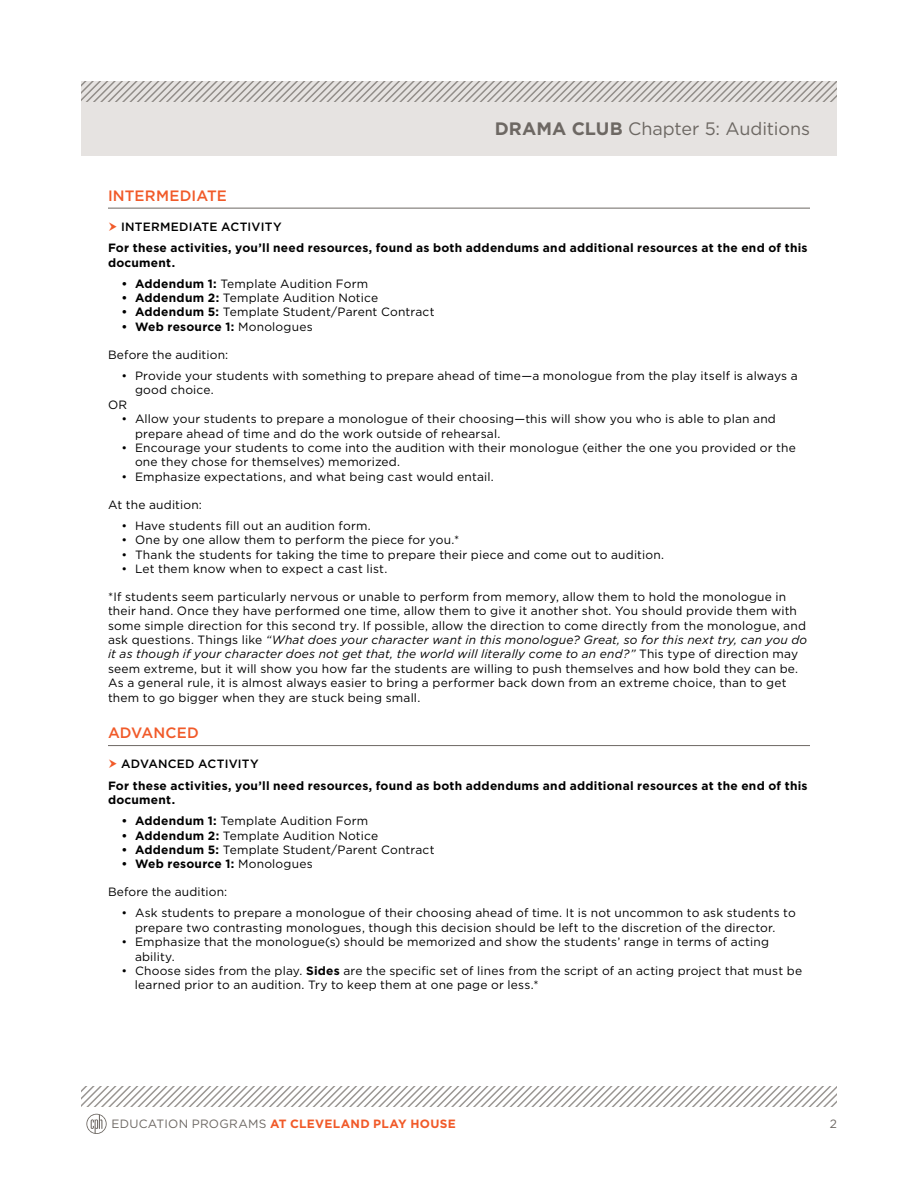
<style>
.page{position:relative;width:918px;height:1188px;background:#fff}
.page>*{position:absolute;margin:0;border:0;box-sizing:border-box;transform-origin:0 0}
.t1{font:18px "Gotham";letter-spacing:-.005em;color:#6d6863}
.t2{font:500 15px "Gotham";letter-spacing:.01em;color:#f15a29}
.t3{font:12px/14.4px "Gotham";letter-spacing:.015em;color:#000}
.t4{font:700 12px/14.4px "Gotham";letter-spacing:.02em;color:#000}
.t5{font:700 12px "Gotham";letter-spacing:.025em;color:#f15a29}
.t6{font:500 12px "Gotham";letter-spacing:.015em;color:#000}
.t7{font:12px "Gotham";color:#6d6863}
.s1{font-weight:700}
.s2{font-weight:400}
.s3{font-style:italic}
.s4{font-weight:400;color:#6d6863}
</style>
<div class="page">
<div style="left:81px;top:81px;width:756px;height:74px;background:#e6e3e1"></div>
<svg style="left:81px;top:1087px;width:756px;height:20px"></svg>
<svg style="left:86px;top:1114px;width:21px;height:20px"></svg>
<svg style="left:81px;top:81px;width:756px;height:20px"></svg>
<hr style="left:108px;top:208px;width:702px;height:1px;background:#6d6863">
<hr style="left:108px;top:745px;width:702px;height:1px;background:#6d6863">
<h1 class="t1" style="left:495px;top:118px;width:317px"><span class="s1">DRAMA CLUB</span> Chapter 5: Auditions</h1>
<p class="t2" style="left:108px;top:186px;width:120px">INTERMEDIATE</p>
<p class="t6" style="left:121px;top:219px;width:162px">INTERMEDIATE ACTIVITY</p>
<p class="t4" style="left:108px;top:241px;width:701px">For these activities, you’ll need resources, found as both addendums and additional resources at the end of this document.</p>
<p class="t3" style="left:122px;top:276px;width:248px"><span class="s1">• Addendum 1:</span> Template Audition Form</p>
<p class="t3" style="left:122px;top:290px;width:258px"><span class="s1">• Addendum 2:</span> Template Audition Notice</p>
<p class="t3" style="left:122px;top:305px;width:315px"><span class="s1">• Addendum 5:</span> Template Student/Parent Contract</p>
<p class="t4" style="left:122px;top:319px;width:193px">• Web resource 1: <span class="s2">Monologues</span></p>
<p class="t3" style="left:108px;top:347px;width:122px">Before the audition:</p>
<p class="t3" style="left:122px;top:368px;width:678px">• Provide your students with something to prepare ahead of time—a monologue from the play itself is always a</p>
<p class="t3" style="left:135px;top:383px;width:80px">good choice.</p>
<p class="t3" style="left:108px;top:397px;width:21px">OR</p>
<p class="t3" style="left:135px;top:411px;width:642px;text-indent:-14px">• Allow your students to prepare a monologue of their choosing—this will show you who is able to plan and prepare ahead of time and do the work outside of rehearsal.</p>
<p class="t3" style="left:135px;top:440px;width:662px;text-indent:-14px">• Encourage your students to come into the audition with their monologue (either the one you provided or the one they chose for themselves) memorized.</p>
<p class="t3" style="left:122px;top:469px;width:374px">• Emphasize expectations, and what being cast would entail.</p>
<p class="t3" style="left:108px;top:497px;width:95px">At the audition:</p>
<p class="t3" style="left:122px;top:518px;width:251px">• Have students fill out an audition form.</p>
<p class="t3" style="left:122px;top:532px;width:339px">• One by one allow them to perform the piece for you.*</p>
<p class="t3" style="left:122px;top:547px;width:544px">• Thank the students for taking the time to prepare their piece and come out to audition.</p>
<p class="t3" style="left:122px;top:561px;width:267px">• Let them know when to expect a cast list.</p>
<p class="t3" style="left:108px;top:589px;width:701px">*If students seem particularly nervous or unable to perform from memory, allow them to hold the monologue in their hand. Once they have performed one time, allow them to give it another shot. You should provide them with some simple direction for this second try. If possible, allow the direction to come directly from the monologue, and ask questions. Things like <span class="s3">“What does your character want in this monologue? Great, so for this next try, can you do it as though if your character does not get that, the world will literally come to an end?”</span> This type of direction may seem extreme, but it will show you how far the students are willing to push themselves and how bold they can be.<br>As a general rule, it is almost always easier to bring a performer back down from an extreme choice, than to get them to go bigger when they are stuck being small.</p>
<p class="t2" style="left:108px;top:723px;width:92px">ADVANCED</p>
<p class="t6" style="left:121px;top:756px;width:139px">ADVANCED ACTIVITY</p>
<p class="t4" style="left:108px;top:778px;width:701px">For these activities, you’ll need resources, found as both addendums and additional resources at the end of this document.</p>
<p class="t3" style="left:122px;top:813px;width:248px"><span class="s1">• Addendum 1:</span> Template Audition Form</p>
<p class="t3" style="left:122px;top:828px;width:258px"><span class="s1">• Addendum 2:</span> Template Audition Notice</p>
<p class="t3" style="left:122px;top:842px;width:315px"><span class="s1">• Addendum 5:</span> Template Student/Parent Contract</p>
<p class="t4" style="left:122px;top:857px;width:193px">• Web resource 1: <span class="s2">Monologues</span></p>
<p class="t3" style="left:108px;top:885px;width:121px">Before the audition:</p>
<p class="t3" style="left:122px;top:906px;width:676px;text-align:center">• Ask students to prepare a monologue of their choosing ahead of time. It is not uncommon to ask students to prepare two contrasting monologues, though this decision should be left to the discretion of the director.</p>
<p class="t3" style="left:135px;top:934px;width:636px;text-indent:-14px">• Emphasize that the monologue(s) should be memorized and show the students’ range in terms of acting ability.</p>
<p class="t3" style="left:135px;top:963px;width:669px;text-indent:-13px">• Choose sides from the play. <span class="s1">Sides</span> are the specific set of lines from the script of an acting project that must be learned prior to an audition. Try to keep them at one page or less.*</p>
<p class="t5" style="left:111px;top:1116px;width:346px"><span class="s4">EDUCATION PROGRAMS</span> AT CLEVELAND PLAY HOUSE</p>
<p class="t7" style="left:830px;top:1116px;width:9px">2</p>
</div>
